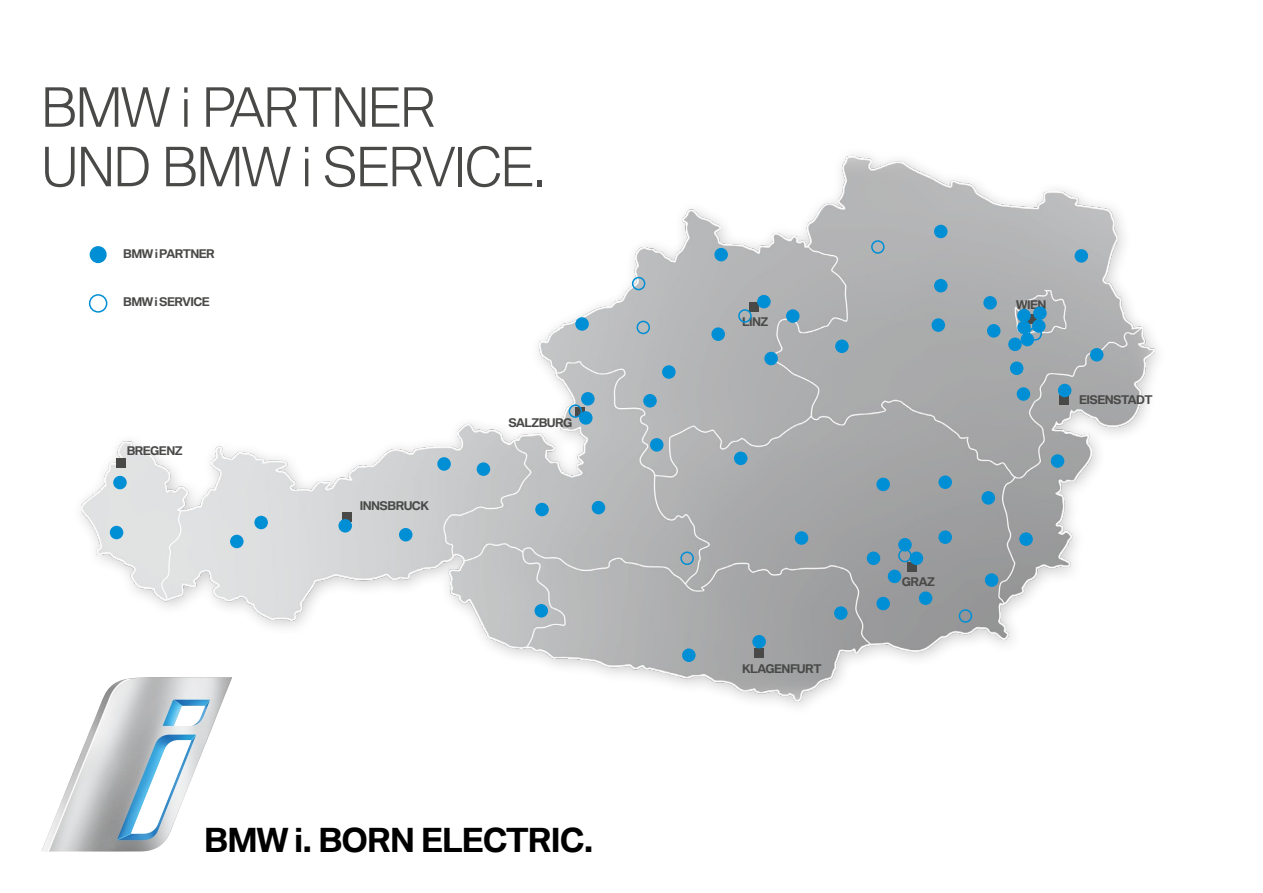
<style>
.page{position:relative;width:1263px;height:893px;background:#fff}
.page>*{position:absolute;margin:0;border:0;box-sizing:border-box;transform-origin:0 0}
.t1{font:300 52.35px/59.6px "BMW Type Global Pro";letter-spacing:-.02em;color:#494948}
.t2{font:700 32.25px "BMW Type Global Pro";letter-spacing:-.03em;color:#000}
.t3{font:700 11.55px "BMW Type Global Pro";letter-spacing:-.045em;color:#494948}
</style>
<div class="page">
<img style="left:41px;top:725px;width:172px;height:126px">
<img style="left:80px;top:155px;width:1078px;height:570px">
<div style="left:116px;top:458px;width:10px;height:10px;background:#494948"></div>
<div style="left:343px;top:512px;width:9px;height:9px;background:#494948"></div>
<div style="left:575px;top:407px;width:10px;height:10px;background:#494948"></div>
<div style="left:749px;top:302px;width:10px;height:10px;background:#494948"></div>
<div style="left:1027px;top:315px;width:10px;height:9px;background:#494948"></div>
<div style="left:1059px;top:395px;width:9px;height:10px;background:#494948"></div>
<div style="left:907px;top:562px;width:9px;height:10px;background:#494948"></div>
<div style="left:754px;top:648px;width:10px;height:10px;background:#494948"></div>
<div style="left:714px;top:248px;width:14px;height:13px;background:#008ed4;border-radius:50%"></div>
<div style="left:113px;top:476px;width:14px;height:13px;background:#008ed4;border-radius:50%"></div>
<div style="left:110px;top:526px;width:13px;height:13px;background:#008ed4;border-radius:50%"></div>
<div style="left:254px;top:516px;width:14px;height:13px;background:#008ed4;border-radius:50%"></div>
<div style="left:230px;top:535px;width:14px;height:13px;background:#008ed4;border-radius:50%"></div>
<div style="left:338px;top:519px;width:14px;height:14px;background:#008ed4;border-radius:50%"></div>
<div style="left:399px;top:528px;width:13px;height:13px;background:#008ed4;border-radius:50%"></div>
<div style="left:437px;top:457px;width:14px;height:14px;background:#008ed4;border-radius:50%"></div>
<div style="left:477px;top:462px;width:13px;height:14px;background:#008ed4;border-radius:50%"></div>
<div style="left:535px;top:503px;width:14px;height:13px;background:#008ed4;border-radius:50%"></div>
<div style="left:592px;top:501px;width:13px;height:13px;background:#008ed4;border-radius:50%"></div>
<div style="left:534px;top:604px;width:14px;height:13px;background:#008ed4;border-radius:50%"></div>
<div style="left:898px;top:549px;width:14px;height:13px;border:2px solid #008ed4;border-radius:50%"></div>
<div style="left:959px;top:609px;width:13px;height:14px;border:2px solid #008ed4;border-radius:50%"></div>
<div style="left:569px;top:404px;width:13px;height:14px;border:2px solid #008ed4;border-radius:50%"></div>
<div style="left:680px;top:551px;width:14px;height:14px;border:2px solid #008ed4;border-radius:50%"></div>
<div style="left:636px;top:321px;width:14px;height:13px;border:2px solid #008ed4;border-radius:50%"></div>
<div style="left:632px;top:277px;width:13px;height:13px;border:2px solid #008ed4;border-radius:50%"></div>
<div style="left:738px;top:309px;width:14px;height:14px;border:2px solid #008ed4;border-radius:50%"></div>
<div style="left:871px;top:240px;width:14px;height:14px;border:2px solid #008ed4;border-radius:50%"></div>
<div style="left:1028px;top:327px;width:14px;height:14px;border:2px solid #008ed4;border-radius:50%"></div>
<div style="left:682px;top:648px;width:14px;height:14px;background:#008ed4;border-radius:50%"></div>
<div style="left:752px;top:635px;width:14px;height:13px;background:#008ed4;border-radius:50%"></div>
<div style="left:795px;top:531px;width:13px;height:14px;background:#008ed4;border-radius:50%"></div>
<div style="left:734px;top:452px;width:13px;height:13px;background:#008ed4;border-radius:50%"></div>
<div style="left:834px;top:606px;width:13px;height:14px;background:#008ed4;border-radius:50%"></div>
<div style="left:876px;top:597px;width:14px;height:13px;background:#008ed4;border-radius:50%"></div>
<div style="left:888px;top:570px;width:13px;height:13px;background:#008ed4;border-radius:50%"></div>
<div style="left:910px;top:551px;width:13px;height:14px;background:#008ed4;border-radius:50%"></div>
<div style="left:898px;top:538px;width:14px;height:13px;background:#008ed4;border-radius:50%"></div>
<div style="left:876px;top:478px;width:14px;height:13px;background:#008ed4;border-radius:50%"></div>
<div style="left:867px;top:551px;width:13px;height:14px;background:#008ed4;border-radius:50%"></div>
<div style="left:985px;top:573px;width:13px;height:14px;background:#008ed4;border-radius:50%"></div>
<div style="left:919px;top:591px;width:13px;height:14px;background:#008ed4;border-radius:50%"></div>
<div style="left:938px;top:530px;width:14px;height:14px;background:#008ed4;border-radius:50%"></div>
<div style="left:938px;top:475px;width:14px;height:14px;background:#008ed4;border-radius:50%"></div>
<div style="left:1019px;top:532px;width:14px;height:14px;background:#008ed4;border-radius:50%"></div>
<div style="left:981px;top:491px;width:14px;height:14px;background:#008ed4;border-radius:50%"></div>
<div style="left:1051px;top:454px;width:13px;height:14px;background:#008ed4;border-radius:50%"></div>
<div style="left:1017px;top:387px;width:13px;height:14px;background:#008ed4;border-radius:50%"></div>
<div style="left:1090px;top:348px;width:13px;height:14px;background:#008ed4;border-radius:50%"></div>
<div style="left:1058px;top:384px;width:13px;height:13px;background:#008ed4;border-radius:50%"></div>
<div style="left:835px;top:340px;width:14px;height:13px;background:#008ed4;border-radius:50%"></div>
<div style="left:786px;top:309px;width:13px;height:14px;background:#008ed4;border-radius:50%"></div>
<div style="left:764px;top:352px;width:14px;height:13px;background:#008ed4;border-radius:50%"></div>
<div style="left:934px;top:225px;width:13px;height:13px;background:#008ed4;border-radius:50%"></div>
<div style="left:1032px;top:319px;width:13px;height:14px;background:#008ed4;border-radius:50%"></div>
<div style="left:1008px;top:338px;width:14px;height:13px;background:#008ed4;border-radius:50%"></div>
<div style="left:1021px;top:333px;width:13px;height:13px;background:#008ed4;border-radius:50%"></div>
<div style="left:1017px;top:321px;width:14px;height:13px;background:#008ed4;border-radius:50%"></div>
<div style="left:1017px;top:309px;width:14px;height:13px;background:#008ed4;border-radius:50%"></div>
<div style="left:983px;top:296px;width:14px;height:14px;background:#008ed4;border-radius:50%"></div>
<div style="left:934px;top:279px;width:13px;height:13px;background:#008ed4;border-radius:50%"></div>
<div style="left:931px;top:318px;width:14px;height:14px;background:#008ed4;border-radius:50%"></div>
<div style="left:987px;top:324px;width:13px;height:14px;background:#008ed4;border-radius:50%"></div>
<div style="left:1010px;top:362px;width:13px;height:13px;background:#008ed4;border-radius:50%"></div>
<div style="left:1033px;top:306px;width:14px;height:14px;background:#008ed4;border-radius:50%"></div>
<div style="left:1074px;top:249px;width:14px;height:14px;background:#008ed4;border-radius:50%"></div>
<div style="left:757px;top:295px;width:14px;height:13px;background:#008ed4;border-radius:50%"></div>
<div style="left:711px;top:327px;width:14px;height:14px;background:#008ed4;border-radius:50%"></div>
<div style="left:575px;top:317px;width:14px;height:14px;background:#008ed4;border-radius:50%"></div>
<div style="left:581px;top:392px;width:14px;height:14px;background:#008ed4;border-radius:50%"></div>
<div style="left:579px;top:411px;width:13px;height:14px;background:#008ed4;border-radius:50%"></div>
<div style="left:650px;top:438px;width:13px;height:14px;background:#008ed4;border-radius:50%"></div>
<div style="left:643px;top:394px;width:14px;height:13px;background:#008ed4;border-radius:50%"></div>
<div style="left:662px;top:365px;width:14px;height:14px;background:#008ed4;border-radius:50%"></div>
<div style="left:90px;top:246px;width:17px;height:17px;background:#008ed4;border-radius:50%"></div>
<div style="left:89px;top:294px;width:18px;height:19px;border:2px solid #008ed4;border-radius:50%"></div>
<h1 class="t1" style="left:41px;top:81px;width:505px">BMW i PARTNER<br>UND BMW i SERVICE.</h1>
<p class="t3" style="left:123px;top:248px;width:93px">BMW i PARTNER</p>
<p class="t3" style="left:123px;top:296px;width:88px">BMW i SERVICE</p>
<p class="t3" style="left:127px;top:445px;width:57px">BREGENZ</p>
<p class="t3" style="left:360px;top:499px;width:71px">INNSBRUCK</p>
<p class="t3" style="left:508px;top:417px;width:65px">SALZBURG</p>
<h2 class="t2" style="left:204px;top:822px;width:391px">BMW i. BORN ELECTRIC.</h2>
<p class="t3" style="left:742px;top:316px;width:27px">LINZ</p>
<p class="t3" style="left:742px;top:662px;width:81px">KLAGENFURT</p>
<p class="t3" style="left:902px;top:576px;width:35px">GRAZ</p>
<p class="t3" style="left:1016px;top:298px;width:32px">WIEN</p>
<p class="t3" style="left:1079px;top:393px;width:75px">EISENSTADT</p>
</div>
